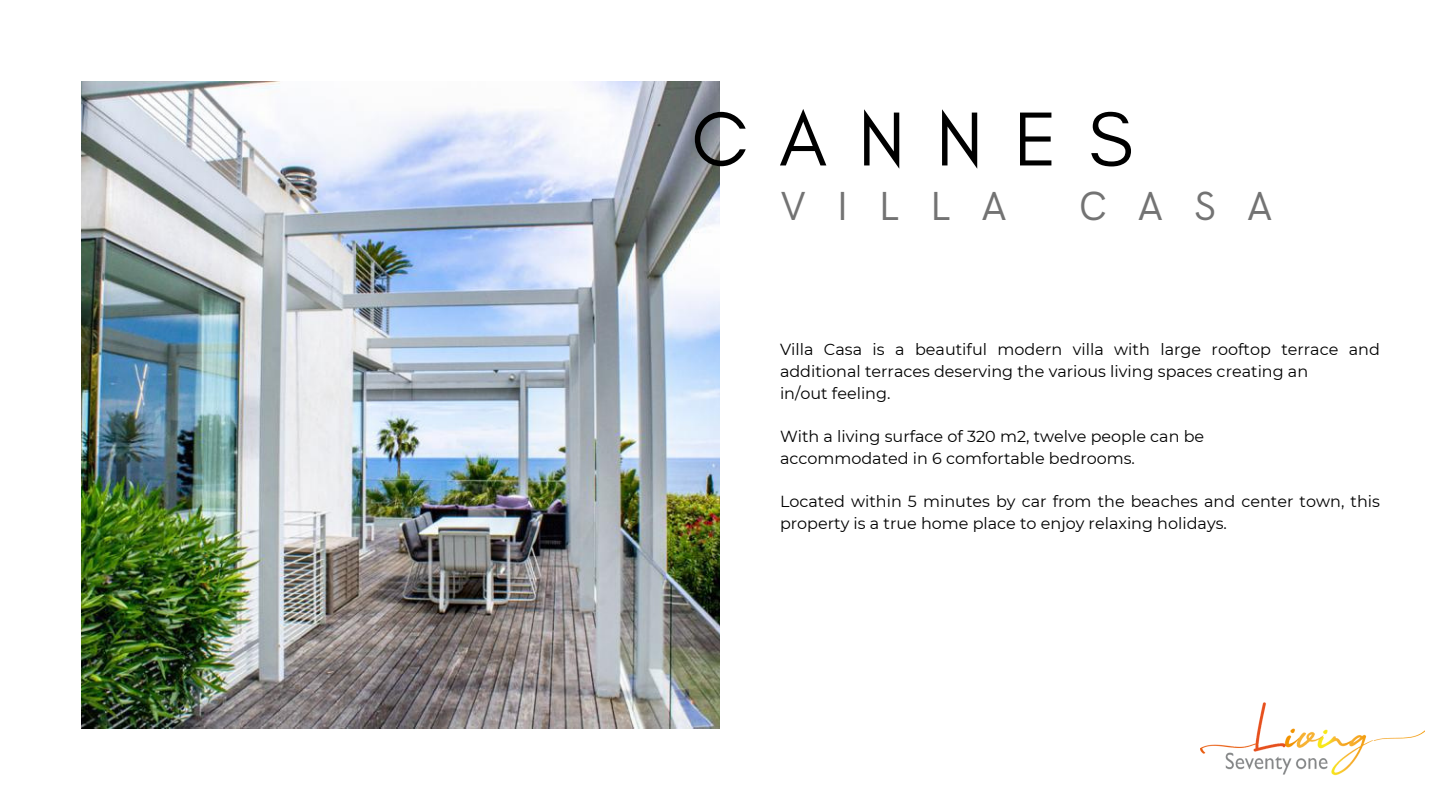
<style>
.page{position:relative;width:1440px;height:810px;background:#fff}
.page>*{position:absolute;margin:0;border:0;box-sizing:border-box;transform-origin:0 0}
.t1{font:77.8px "Glacial Indifference";letter-spacing:.4em;color:#000}
.t2{font:40.7px "HK Grotesk";letter-spacing:.75em;color:#737373}
.t3{font:16px/21.8px "Montserrat";color:#000}
</style>
<div class="page">
<img style="left:1200px;top:702px;width:225px;height:74px">
<img style="left:81px;top:81px;width:639px;height:648px">
<h2 class="t1" style="left:691px;top:92px;width:443px">CANNES</h2>
<p class="t2" style="left:780px;top:184px;width:229px">VILLA</p>
<p class="t2" style="left:1079px;top:184px;width:195px">CASA</p>
<p class="t3" style="left:780px;top:339px;width:601px">Villa Casa is a beautiful modern villa with large rooftop terrace and additional terraces deserving the various living spaces creating an</p>
<p class="t3" style="left:780px;top:382px;width:112px">in/out feeling.</p>
<p class="t3" style="left:780px;top:426px;width:426px">With a living surface of 320 m2, twelve people can be</p>
<p class="t3" style="left:780px;top:447px;width:357px">accommodated in 6 comfortable bedrooms.</p>
<p class="t3" style="left:780px;top:491px;width:601px">Located within 5 minutes by car from the beaches and center town, this property is a true home place to enjoy relaxing holidays.</p>
</div>
